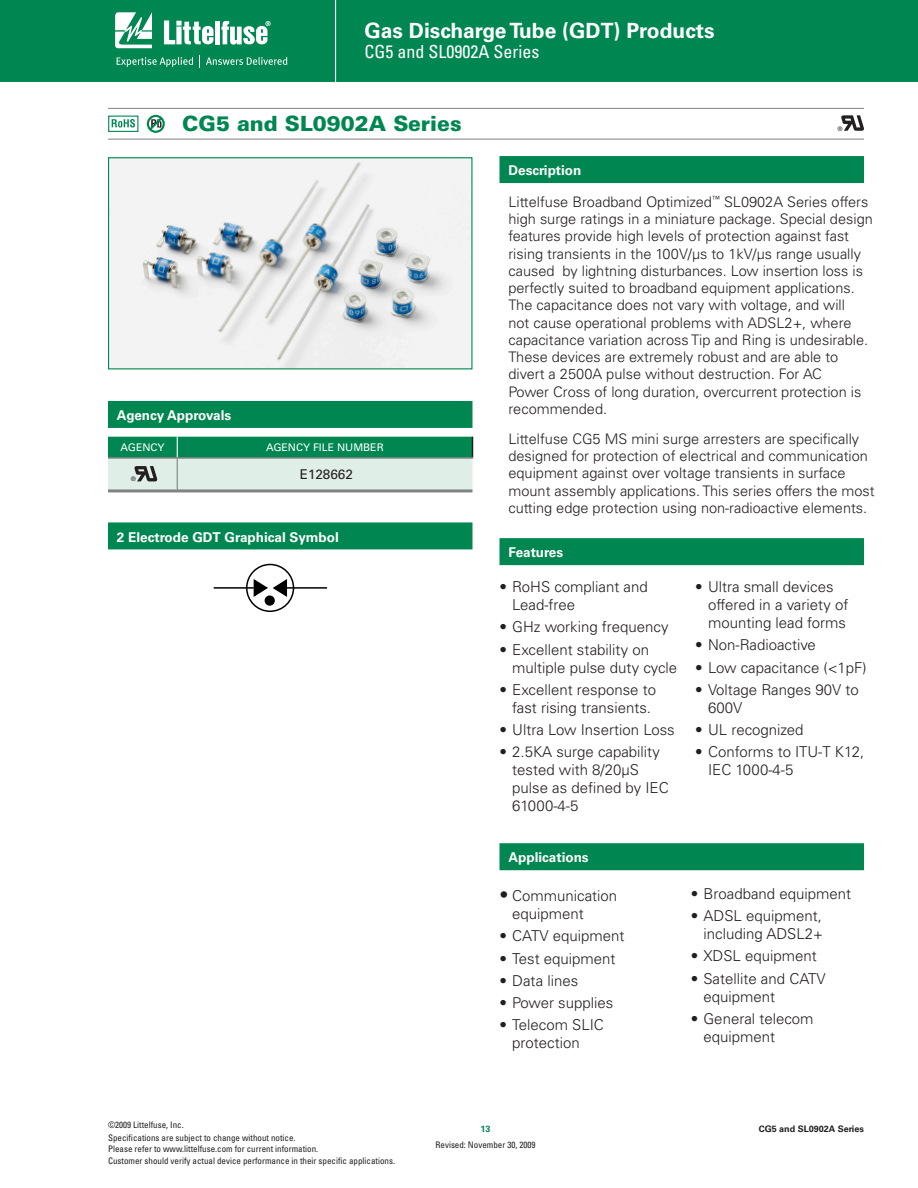
<style>
.page{position:relative;width:918px;height:1188px;background:#fff}
.page>*{position:absolute;margin:0;border:0;box-sizing:border-box;transform-origin:0 0}
.t1{font:700 21px "Univers LT Std";color:#fff}
.t2{font:900 21px "Univers LT Std";color:#008751}
.t3{font:condensed 18px "Univers LT Std";color:#fff}
.t4{font:300 15px/18px "Univers LT Std";color:#231f20}
.t5{font:300 14.55px/17.2px "Univers LT Std";color:#231f20}
.t6{font:700 13.5px "Univers LT Std";color:#fff}
.t7{font:13.5px "Univers LT Std";color:#231f20}
.t8{font:10.5px "Univers LT Std";color:#fff}
.t9{font:condensed 9px/10.8px "Univers LT Std";color:#231f20}
.t10{font:700 9px "Univers LT Std";color:#231f20}
.t11{font:700 9px "Univers LT Std";color:#008751}
.t12{font:6.15px "Helvetica LT Std";color:#231f20}
.s1{font-size:18px}
</style>
<div class="page">
<div style="left:0;top:0;width:918px;height:82px;background:#008751"></div>
<hr style="left:335px;top:0;width:1px;height:82px;background:#fff">
<svg style="left:115px;top:12px;width:37px;height:36px"></svg>
<div style="left:215px;top:21px;width:5px;height:23px;background:#fff"></div>
<svg style="left:221px;top:21px;width:50px;height:24px"></svg>
<svg style="left:164px;top:20px;width:49px;height:24px"></svg>
<svg style="left:117px;top:57px;width:76px;height:10px"></svg>
<svg style="left:199px;top:55px;width:1px;height:13px"></svg>
<svg style="left:206px;top:57px;width:81px;height:8px"></svg>
<div style="left:500px;top:156px;width:364px;height:27px;background:#008751"></div>
<div style="left:500px;top:538px;width:364px;height:27px;background:#008751"></div>
<div style="left:500px;top:843px;width:364px;height:27px;background:#008751"></div>
<hr style="left:108px;top:108px;width:756px;height:1px;background:#808285">
<hr style="left:108px;top:139px;width:756px;height:1px;background:#808285">
<svg style="left:112px;top:119px;width:23px;height:9px"></svg>
<div style="left:108px;top:116px;width:30px;height:16px;border:1px solid #008751"></div>
<div style="left:147px;top:115px;width:18px;height:18px;border:2px solid #008751;border-radius:50%"></div>
<svg style="left:147px;top:115px;width:17px;height:18px"></svg>
<div style="left:108px;top:522px;width:364px;height:27px;background:#008751"></div>
<div style="left:246px;top:564px;width:48px;height:48px;border:2px solid #000;border-radius:50%"></div>
<hr style="left:214px;top:587px;width:40px;height:2px;background:#000">
<svg style="left:253px;top:579px;width:35px;height:19px"></svg>
<hr style="left:287px;top:587px;width:40px;height:2px;background:#000">
<div style="left:265px;top:596px;width:9px;height:9px;background:#000;border-radius:50%"></div>
<div style="left:265px;top:595px;width:10px;height:11px;border:2px solid #000;border-radius:50%"></div>
<div style="left:108px;top:401px;width:364px;height:27px;background:#008751"></div>
<hr style="left:108px;top:489px;width:364px;height:3px;background:#808285">
<svg style="left:108px;top:437px;width:365px;height:54px;background:#84bfa7"></svg>
<svg style="left:841px;top:115px;width:23px;height:16px"></svg>
<img style="left:110px;top:159px;width:360px;height:208px">
<div style="left:108px;top:157px;width:364px;height:212px;border:1px solid #008751"></div>
<h1 class="t1" style="left:364px;top:22px;width:352px">Gas Discharge Tube (GDT) Products</h1>
<p class="t3" style="left:364px;top:45px;width:176px">CG5 and SL0902A Series</p>
<h1 class="t2" style="left:182px;top:112px;width:281px">CG5 and SL0902A Series</h1>
<p class="t12" style="left:838px;top:126px;width:6px">®</p>
<p class="t6" style="left:117px;top:410px;width:116px">Agency Approvals</p>
<p class="t8" style="left:121px;top:443px;width:46px">AGENCY</p>
<p class="t8" style="left:266px;top:443px;width:119px">AGENCY FILE NUMBER</p>
<p class="t12" style="left:131px;top:477px;width:6px">®</p>
<p class="t7" style="left:300px;top:469px;width:55px">E128662</p>
<p class="t6" style="left:117px;top:531px;width:223px">2 Electrode GDT Graphical Symbol</p>
<p class="t9" style="left:108px;top:1120px;width:77px">©2009 Littelfuse, Inc.</p>
<p class="t9" style="left:108px;top:1133px;width:212px">Specifications are subject to change without notice.<br>Please refer to www.littelfuse.com for current information.</p>
<p class="t9" style="left:108px;top:1156px;width:288px">Customer should verify actual device performance in their specific applications.</p>
<p class="t6" style="left:508px;top:165px;width:74px">Description</p>
<p class="t5" style="left:508px;top:194px;width:366px">Littelfuse Broadband Optimized<sup>™</sup> SL0902A Series offers high surge ratings in a miniature package. Special design features provide high levels of protection against fast rising transients in the 100V/μs to 1kV/μs range usually caused by lightning disturbances. Low insertion loss is perfectly suited to broadband equipment applications.<br>The capacitance does not vary with voltage, and will<br>not cause operational problems with ADSL2+, where capacitance variation across Tip and Ring is undesirable.<br>These devices are extremely robust and are able to divert a 2500A pulse without destruction. For AC<br>Power Cross of long duration, overcurrent protection is recommended.</p>
<p class="t5" style="left:508px;top:431px;width:368px">Littelfuse CG5 MS mini surge arresters are specifically designed for protection of electrical and communication equipment against over voltage transients in surface mount assembly applications. This series offers the most cutting edge protection using non-radioactive elements.</p>
<p class="t6" style="left:508px;top:547px;width:56px">Features</p>
<p class="t4" style="left:512px;top:579px;width:137px;text-indent:-13px">• RoHS compliant and<br>Lead-free</p>
<p class="t4" style="left:500px;top:619px;width:171px">• GHz working frequency</p>
<p class="t4" style="left:512px;top:641px;width:166px;text-indent:-13px">• Excellent stability on multiple pulse duty cycle</p>
<p class="t4" style="left:500px;top:682px;width:158px;text-align:center">• Excellent response to fast rising transients.</p>
<p class="t4" style="left:500px;top:722px;width:177px">• Ultra Low Insertion Loss</p>
<p class="t4" style="left:512px;top:744px;width:158px;text-indent:-13px">• 2.5KA surge capability tested with 8/20μS pulse as defined by IEC<br>61000-4-5</p>
<p class="t4" style="left:708px;top:579px;width:142px;text-indent:-13px">• Ultra small devices offered in a variety of mounting lead forms</p>
<p class="t4" style="left:695px;top:637px;width:122px">• Non-Radioactive</p>
<p class="t4" style="left:695px;top:659px;width:173px">• Low capacitance (&lt;1pF)</p>
<p class="t4" style="left:708px;top:682px;width:152px;text-indent:-13px">• Voltage Ranges 90V to<br>600V</p>
<p class="t4" style="left:695px;top:722px;width:110px">• UL recognized</p>
<p class="t4" style="left:708px;top:744px;width:158px;text-indent:-13px">• Conforms to ITU-T K12,<br>IEC 1000-4-5</p>
<p class="t6" style="left:508px;top:852px;width:82px">Applications</p>
<p class="t4" style="left:512px;top:888px;width:107px;text-indent:-13px"><span class="s1">•</span> Communication equipment</p>
<p class="t4" style="left:500px;top:928px;width:127px">• CATV equipment</p>
<p class="t4" style="left:500px;top:950px;width:118px">• Test equipment</p>
<p class="t4" style="left:500px;top:973px;width:80px">• Data lines</p>
<p class="t4" style="left:500px;top:995px;width:115px">• Power supplies</p>
<p class="t4" style="left:512px;top:1017px;width:93px;text-indent:-13px">• Telecom SLIC protection</p>
<p class="t11" style="left:480px;top:1125px;width:12px">13</p>
<p class="t9" style="left:436px;top:1140px;width:101px">Revised: November 30, 2009</p>
<p class="t4" style="left:691px;top:886px;width:162px">• Broadband equipment</p>
<p class="t4" style="left:691px;top:908px;width:134px;text-align:right">• ADSL equipment, including ADSL2+</p>
<p class="t4" style="left:691px;top:948px;width:128px">• XDSL equipment</p>
<p class="t4" style="left:704px;top:970px;width:124px;text-indent:-13px">• Satellite and CATV equipment</p>
<p class="t4" style="left:704px;top:1011px;width:112px;text-indent:-13px">• General telecom equipment</p>
<p class="t10" style="left:759px;top:1125px;width:107px">CG5 and SL0902A Series</p>
</div>
